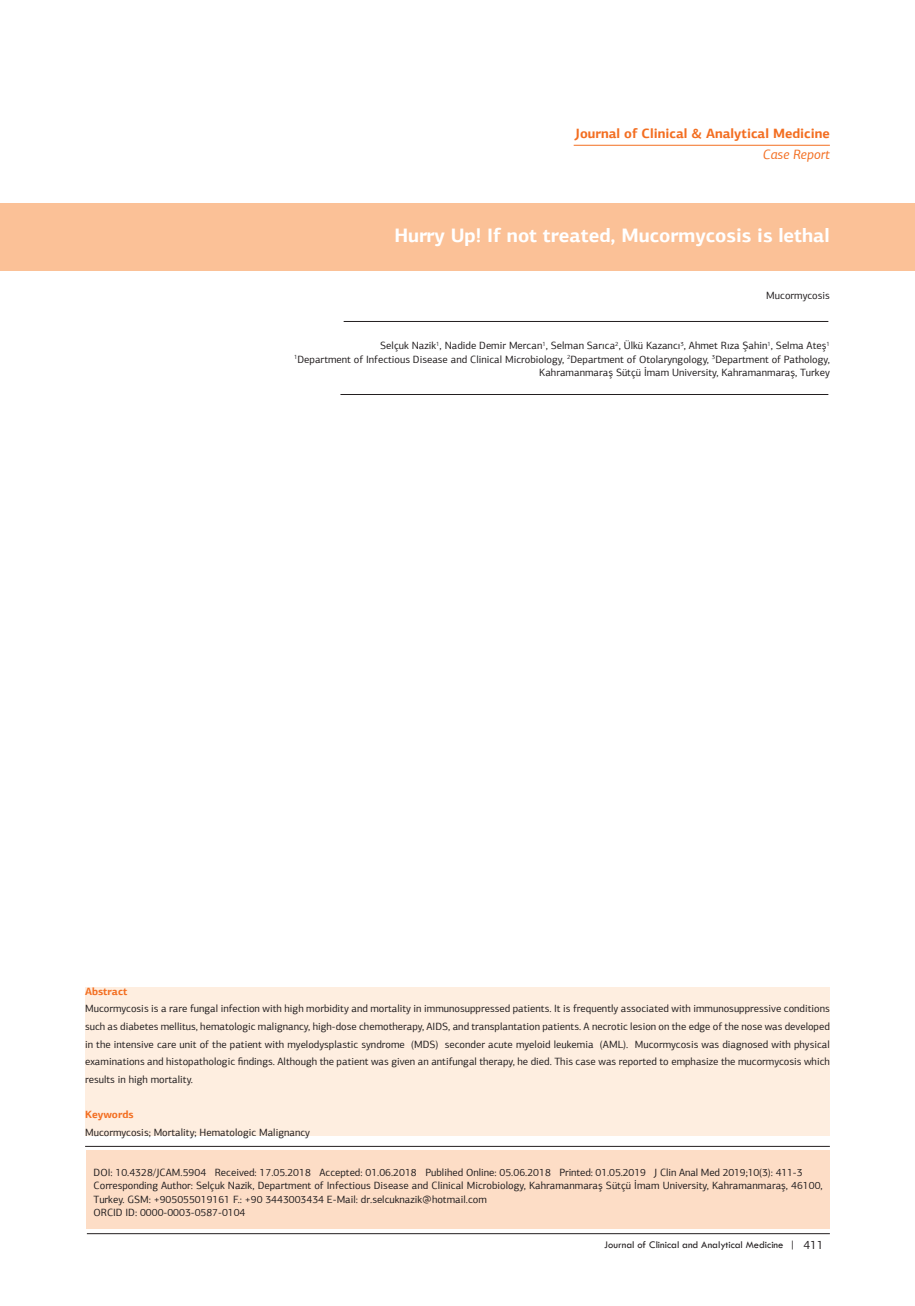
<style>
.page{position:relative;width:915px;height:1306px;background:#fff}
.page>*{position:absolute;margin:0;border:0;box-sizing:border-box;transform-origin:0 0}
.t1{font:700 19.5px "PF Agora Sans Pro";color:#fff}
.t2{font:700 13.5px "PF Agora Sans Pro";color:#f36e21}
.t3{font:italic 13.5px "PF Agora Sans Pro";color:#f36e21}
.t4{font:10.5px/13.5px "PF Agora Sans Pro";color:#231f20}
.t5{font:10.5px "Tw Cen";color:#231f20}
.t6{font:700 10.5px "PF Agora Sans Pro";color:#f36e21}
.s1{font-family:"PF Agora Sans Pro";font-size:12px}
</style>
<div class="page">
<div style="left:87px;top:1150px;width:742px;height:79px;background:#fdddc6"></div>
<div style="left:0;top:203px;width:914px;height:67px;background:#fbc197"></div>
<hr style="left:85px;top:1146px;width:744px;height:1px;background:#231f20">
<hr style="left:343px;top:321px;width:485px;height:1px;background:#231f20">
<hr style="left:340px;top:394px;width:488px;height:1px;background:#231f20">
<hr style="left:573px;top:145px;width:256px;height:1px;background:#f36e21">
<div style="left:85px;top:986px;width:744px;height:149px;background:#feeee0"></div>
<hr style="left:87px;top:1233px;width:742px;height:1px;background:#231f20">
<p class="t2" style="left:575px;top:125px;width:256px">Journal of Clinical &amp; Analytical Medicine</p>
<p class="t3" style="left:762px;top:146px;width:68px">Case Report</p>
<h1 class="t1" style="left:394px;top:223px;width:437px">Hurry Up! If not treated, Mucormycosis is lethal</h1>
<p class="t4" style="left:766px;top:288px;width:65px">Mucormycosis</p>
<p class="t4" style="left:294px;top:339px;width:537px;text-align:right">Selçuk Nazik<sup>1</sup>, Nadide Demir Mercan<sup>1</sup>, Selman Sarıca<sup>2</sup>, Ülkü Kazancı<sup>3</sup>, Ahmet Rıza Şahin<sup>1</sup>, Selma Ateş<sup>1<br>1</sup>Department of Infectious Disease and Clinical Microbiology, <sup>2</sup>Department of Otolaryngology, <sup>3</sup>Department of Pathology,<br>Kahramanmaraş Sütçü İmam University, Kahramanmaraş, Turkey</p>
<p class="t6" style="left:85px;top:984px;width:44px">Abstract</p>
<p class="t4" style="left:85px;top:1000px;width:746px;line-height:17.5px;text-align:justify">Mucormycosis is a rare fungal infection with high morbidity and mortality in immunosuppressed patients. It is frequently associated with immunosuppressive conditions such as diabetes mellitus, hematologic malignancy, high-dose chemotherapy, AIDS, and transplantation patients. A necrotic lesion on the edge of the nose was developed in the intensive care unit of the patient with myelodysplastic syndrome (MDS) seconder acute myeloid leukemia (AML). Mucormycosis was diagnosed with physical examinations and histopathologic findings. Although the patient was given an antifungal therapy, he died. This case was reported to emphasize the mucormycosis which results in high mortality.</p>
<p class="t6" style="left:85px;top:1107px;width:50px">Keywords</p>
<p class="t4" style="left:85px;top:1125px;width:226px">Mucormycosis; Mortality; Hematologic Malignancy</p>
<p class="t4" style="left:94px;top:1165px;width:730px">DOI: 10.4328/JCAM.5904 Received: 17.05.2018 Accepted: 01.06.2018 Publihed Online: 05.06.2018 Printed: 01.05.2019 J Clin Anal Med 2019;10(3): 411-3<br>Corresponding Author: Selçuk Nazik, Department of Infectious Disease and Clinical Microbiology, Kahramanmaraş Sütçü İmam University, Kahramanmaraş, 46100, Turkey. GSM: +905055019161 F.: +90 3443003434 E-Mail: dr.selcuknazik@hotmail.com<br>ORCID ID: 0000-0003-0587-0104</p>
<p class="t5" style="left:604px;top:1238px;width:221px">Journal of Clinical and Analytical Medicine | <span class="s1">411</span></p>
</div>
